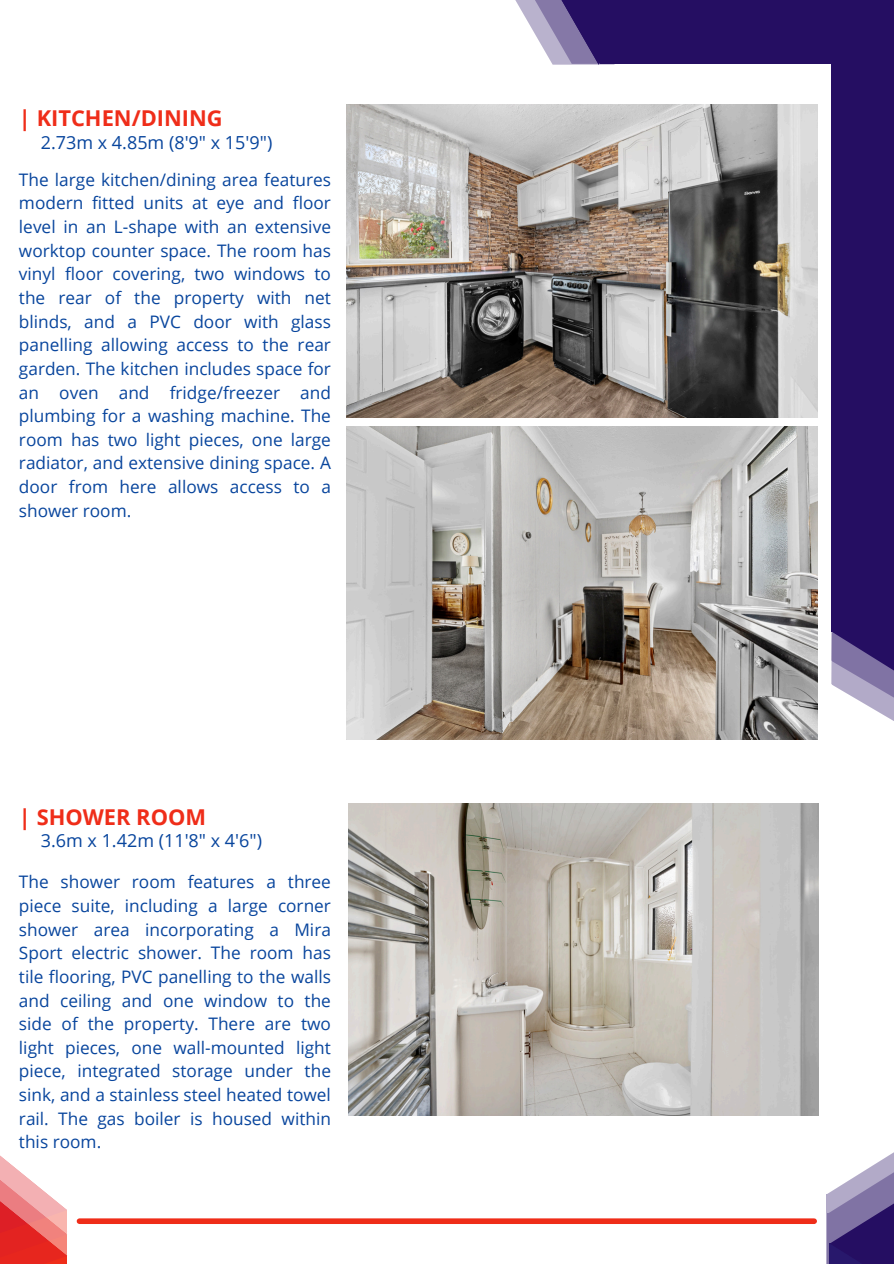
<style>
.page{position:relative;width:894px;height:1264px;background:#fff}
.page>*{position:absolute;margin:0;border:0;box-sizing:border-box;transform-origin:0 0}
.t1{font:700 21.9px "Open Sans";color:#ef2d19}
.t2{font:18px "Open Sans";color:#08459d}
.t3{font:17.25px/23.7px "Open Sans";color:#08459d;text-align:justify}
</style>
<div class="page">
<svg style="left:515px;top:0;width:11px;height:18px"></svg>
<svg style="left:526px;top:0;width:26px;height:63px;fill:#b9b2cd"></svg>
<div style="left:599px;top:0;width:294px;height:64px;background:#250e62"></div>
<svg style="left:831px;top:631px;width:62px;height:90px"></svg>
<div style="left:831px;top:0;width:62px;height:631px;background:#250e62"></div>
<svg style="left:832px;top:631px;width:61px;height:60px;background:#6c5d95"></svg>
<svg style="left:552px;top:0;width:63px;height:65px"></svg>
<svg style="left:0;top:1155px;width:67px;height:108px"></svg>
<svg style="left:826px;top:1153px;width:67px;height:110px"></svg>
<div style="left:79px;top:1218px;width:735px;height:5px;background:#ef2d19"></div>
<img style="left:346px;top:105px;width:470px;height:313px">
<img style="left:348px;top:803px;width:470px;height:312px">
<img style="left:346px;top:427px;width:470px;height:312px">
<p class="t1" style="left:19px;top:103px;width:205px">| KITCHEN/DINING</p>
<p class="t2" style="left:41px;top:130px;width:233px">2.73m x 4.85m (8'9" x 15'9")</p>
<p class="t3" style="left:19px;top:167px;width:313px">The large kitchen/dining area features modern fitted units at eye and floor level in an L-shape with an extensive worktop counter space. The room has vinyl floor covering, two windows to the rear of the property with net blinds, and a PVC door with glass panelling allowing access to the rear garden. The kitchen includes space for an oven and fridge/freezer and plumbing for a washing machine. The room has two light pieces, one large radiator, and extensive dining space. A door from here allows access to a shower room.</p>
<p class="t1" style="left:19px;top:801px;width:188px">| SHOWER ROOM</p>
<p class="t2" style="left:41px;top:828px;width:223px">3.6m x 1.42m (11'8" x 4'6")</p>
<h1 class="t3" style="left:19px;top:869px;width:313px">The shower room features a three piece suite, including a large corner shower area incorporating a Mira Sport electric shower. The room has tile flooring, PVC panelling to the walls and ceiling and one window to the side of the property. There are two light pieces, one wall-mounted light piece, integrated storage under the sink, and a stainless steel heated towel rail. The gas boiler is housed within this room.</h1>
</div>
